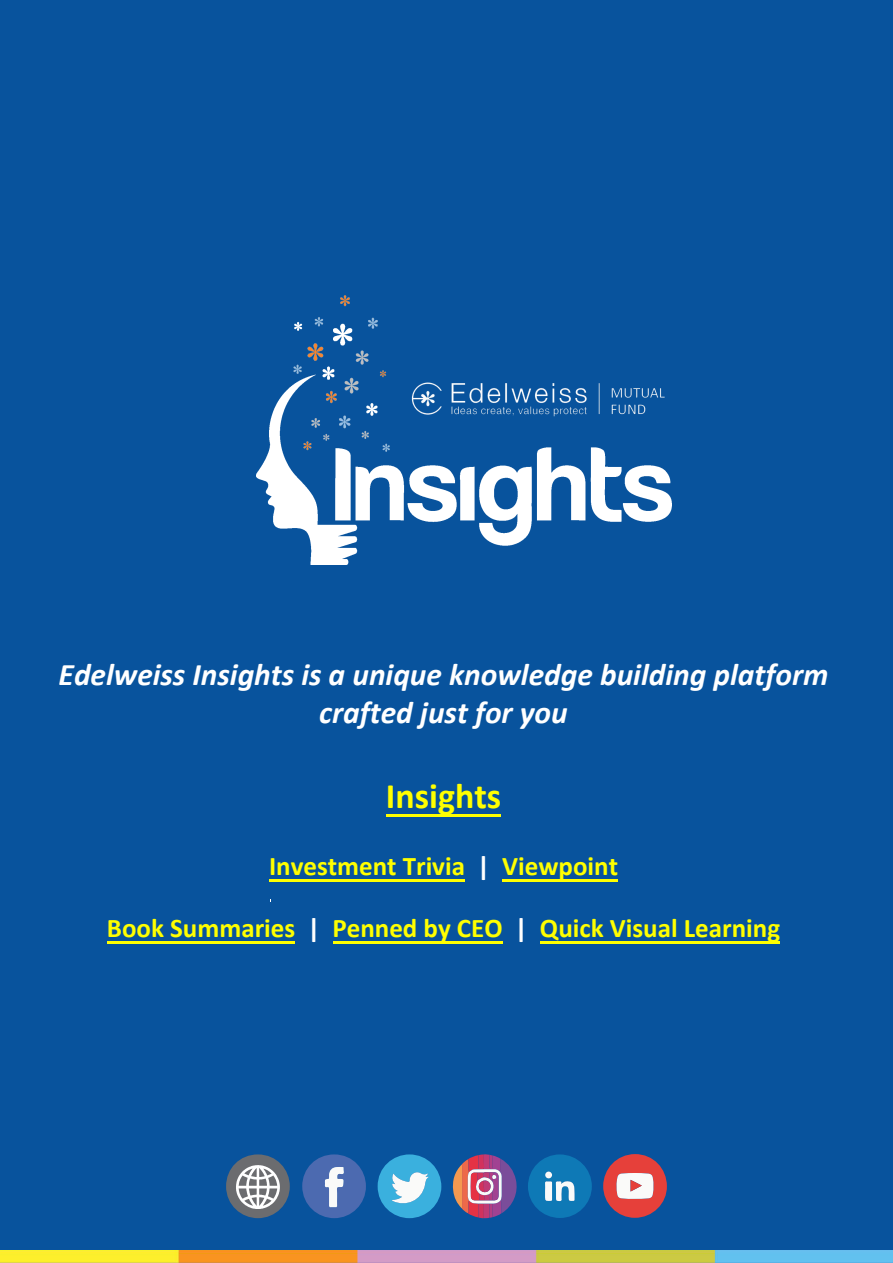
<style>
.page{position:relative;width:893px;height:1263px;background:#08539d}
.page>*{position:absolute;margin:0;border:0;box-sizing:border-box;transform-origin:0 0}
.t1{font:700 36px "Calibri";color:#ff0}
.t2{font:italic 700 31.5px/37.8px "Calibri";color:#fff;text-align:center}
.t3{font:700 27px "Calibri";color:#ff0}
.s1{color:#fff}
</style>
<div class="page">
<img style="left:0;top:1250px;width:893px;height:13px">
<hr style="left:540px;top:942px;width:240px;height:2px;background:#ff0">
<hr style="left:333px;top:942px;width:169px;height:2px;background:#ff0">
<hr style="left:107px;top:942px;width:188px;height:2px;background:#ff0">
<hr style="left:503px;top:879px;width:115px;height:2px;background:#ff0">
<hr style="left:269px;top:879px;width:196px;height:2px;background:#ff0">
<hr style="left:386px;top:815px;width:115px;height:2px;background:#ff0">
<svg style="left:528px;top:1154px;width:64px;height:64px"></svg>
<div style="left:545px;top:1171px;width:7px;height:7px;background:#fafaf9;border-radius:50%"></div>
<svg style="left:302px;top:1154px;width:64px;height:64px"></svg>
<div style="left:226px;top:1154px;width:64px;height:64px;background:#6b6c6f;border-radius:50%"></div>
<svg style="left:378px;top:1154px;width:63px;height:64px"></svg>
<svg style="left:603px;top:1154px;width:64px;height:64px"></svg>
<svg style="left:452px;top:1154px;width:65px;height:64px"></svg>
<svg style="left:236px;top:1165px;width:44px;height:44px"></svg>
<img style="left:257px;top:296px;width:415px;height:269px">
<p class="t2" style="left:59px;top:655px;width:771px">Edelweiss Insights is a unique knowledge building platform crafted just for you</p>
<h1 class="t1" style="left:386px;top:771px;width:117px">Insights</h1>
<p class="t3" style="left:269px;top:847px;width:351px">Investment Trivia <span class="s1">|</span> Viewpoint</p>
<p class="t3" style="left:107px;top:909px;width:675px">Book Summaries <span class="s1">|</span> Penned by CEO <span class="s1">|</span> Quick Visual Learning</p>
</div>
